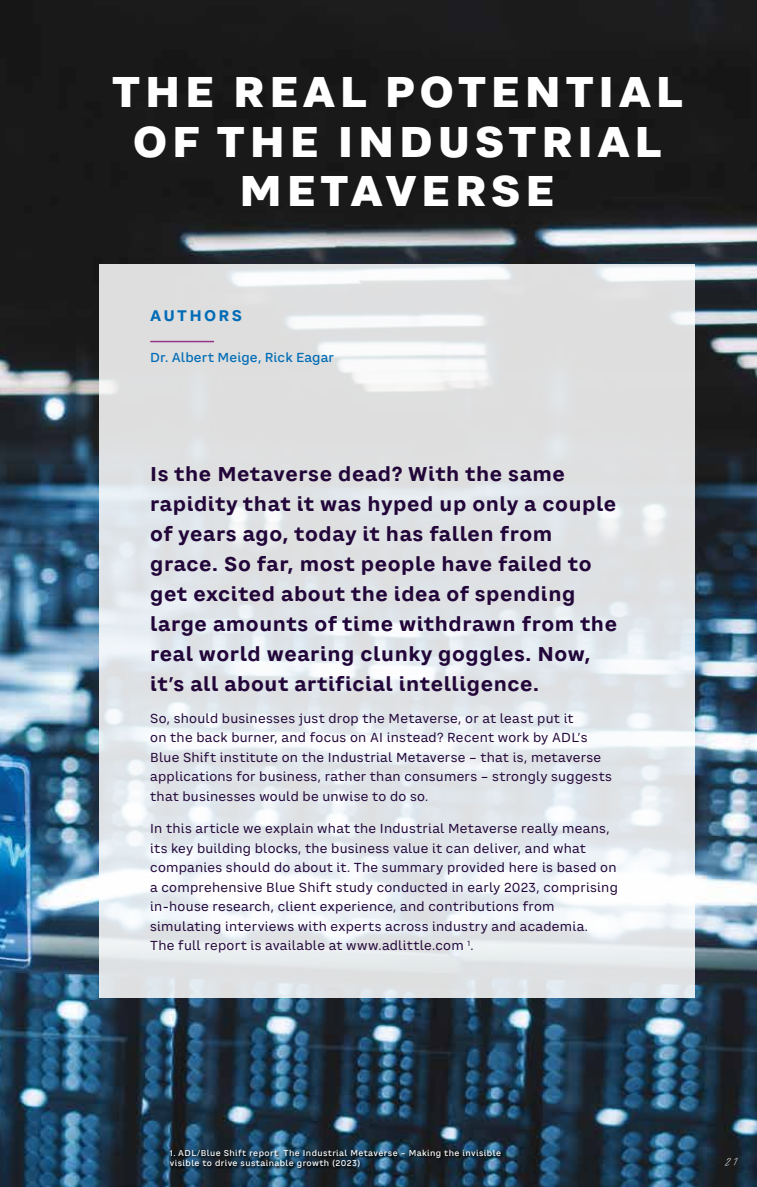
<style>
.page{position:relative;width:757px;height:1187px;background:#fff}
.page>*{position:absolute;margin:0;border:0;box-sizing:border-box;transform-origin:0 0}
.t1{font:800 42px/49.5px "CA Saygon Text";letter-spacing:.1em;color:#fff;text-align:center}
.t2{font:700 19.5px/30px "CA Saygon Text";letter-spacing:.03em;color:#220639}
.t3{font:700 15px "CA Saygon Text";letter-spacing:.15em;color:#006cb6}
.t4{font:13.5px "ADL Notes";color:#fff}
.t5{font:12.75px/19.5px "CA Saygon Text";letter-spacing:.02em;color:#220639}
.t6{font:500 12.75px "CA Saygon Text";letter-spacing:.01em;color:#006cb6}
.t7{font:500 8.25px/10.5px "CA Saygon Text";letter-spacing:.05em;color:#fff}
</style>
<div class="page">
<img style="left:0;top:0;width:757px;height:1186px">
<svg style="left:99px;top:264px;width:595px;height:733px;background:#e3e6e9"></svg>
<hr style="left:150px;top:341px;width:64px;height:1px;background:#96368b">
<svg style="left:169px;top:1148px;width:334px;height:22px;background:#1a3244"></svg>
<h1 class="t1" style="left:112px;top:67px;width:573px">THE REAL POTENTIAL<br>OF THE INDUSTRIAL<br>METAVERSE</h1>
<p class="t3" style="left:150px;top:304px;width:93px">AUTHORS</p>
<p class="t6" style="left:150px;top:348px;width:185px">Dr. Albert Meige, Rick Eagar</p>
<p class="t2" style="left:150px;top:458px;width:468px">Is the Metaverse dead? With the same rapidity that it was hyped up only a couple of years ago, today it has fallen from grace. So far, most people have failed to get excited about the idea of spending large amounts of time withdrawn from the real world wearing clunky goggles. Now, it’s all about artificial intelligence.</p>
<p class="t5" style="left:150px;top:708px;width:463px">So, should businesses just drop the Metaverse, or at least put it<br>on the back burner, and focus on AI instead? Recent work by ADL’s Blue Shift institute on the Industrial Metaverse – that is, metaverse applications for business, rather than consumers – strongly suggests that businesses would be unwise to do so.</p>
<p class="t5" style="left:150px;top:818px;width:469px">In this article we explain what the Industrial Metaverse really means, its key building blocks, the business value it can deliver, and what companies should do about it. The summary provided here is based on a comprehensive Blue Shift study conducted in early 2023, comprising in-house research, client experience, and contributions from simulating interviews with experts across industry and academia.<br>The full report is available at www.adlittle.com <sup>1</sup>.</p>
<p class="t7" style="left:170px;top:1147px;width:333px">1. ADL/Blue Shift report The Industrial Metaverse – Making the invisible visible to drive sustainable growth (2023)</p>
<p class="t4" style="left:725px;top:1152px;width:14px">21</p>
</div>
